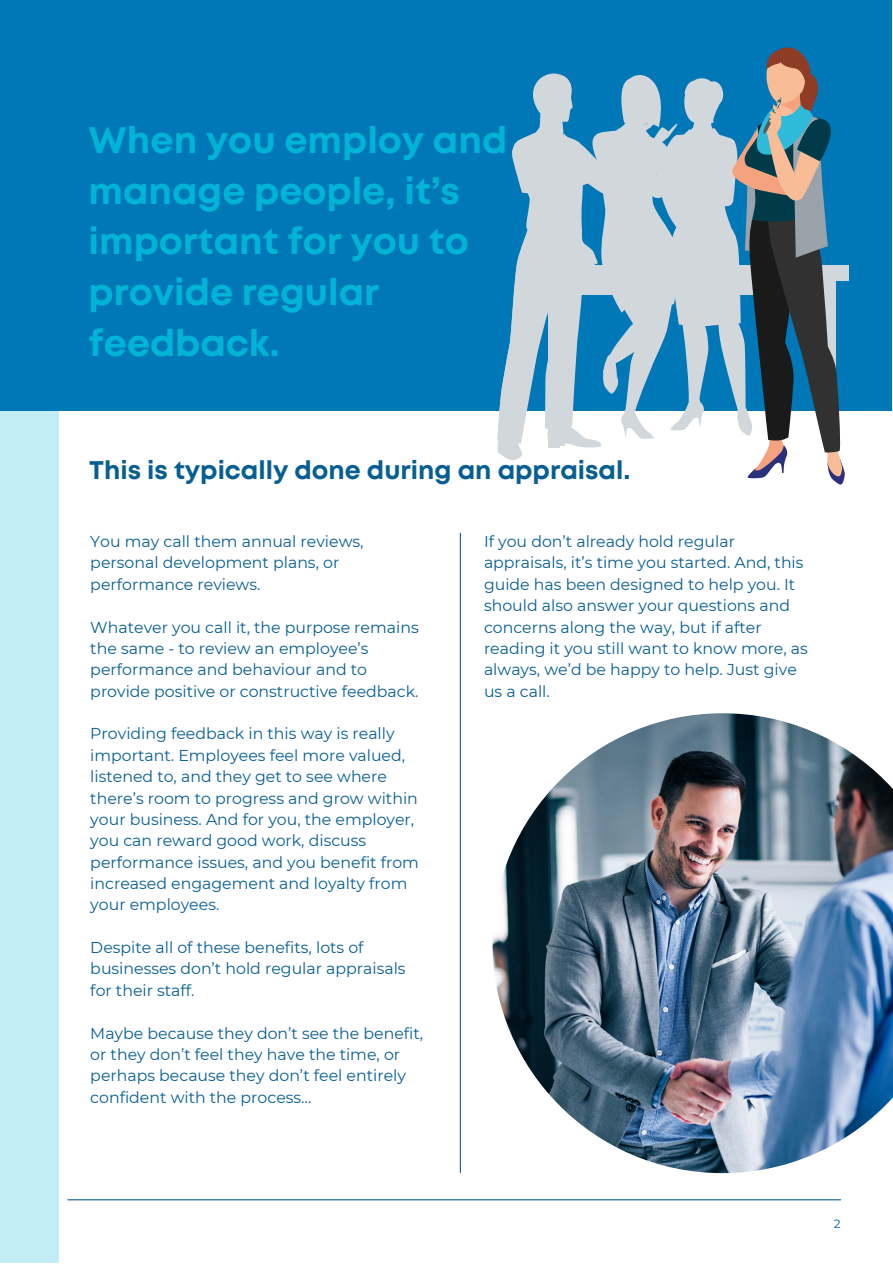
<style>
.page{position:relative;width:893px;height:1264px;background:#fff}
.page>*{position:absolute;margin:0;border:0;box-sizing:border-box;transform-origin:0 0}
.t1{font:700 36.9px/50.6px "Mont";color:#00b4d8}
.t2{font:700 25.5px "Mont";color:#075e92}
.t3{font:15.75px/21.3px "Montserrat";color:#075e92}
.t4{font:12px "Montserrat";color:#075e92}
</style>
<div class="page">
<hr style="left:68px;top:1199px;width:772px;height:1px;background:#075e92">
<div style="left:0;top:0;width:59px;height:1262px;background:#c3edf5"></div>
<div style="left:0;top:0;width:891px;height:410px;background:#0077b6"></div>
<img style="left:492px;top:713px;width:400px;height:460px">
<hr style="left:460px;top:533px;width:1px;height:639px;background:#075e92">
<svg style="left:496px;top:47px;width:348px;height:438px"></svg>
<h1 class="t1" style="left:89px;top:118px;width:420px">When you employ and manage people, it’s important for you to provide regular feedback.</h1>
<h2 class="t2" style="left:89px;top:460px;width:542px">This is typically done during an appraisal.</h2>
<p class="t3" style="left:90px;top:531px;width:275px">You may call them annual reviews, personal development plans, or performance reviews.</p>
<p class="t3" style="left:90px;top:616px;width:330px">Whatever you call it, the purpose remains the same - to review an employee’s performance and behaviour and to provide positive or constructive feedback.</p>
<p class="t3" style="left:90px;top:723px;width:330px">Providing feedback in this way is really important. Employees feel more valued, listened to, and they get to see where there’s room to progress and grow within your business. And for you, the employer, you can reward good work, discuss performance issues, and you benefit from increased engagement and loyalty from your employees.</p>
<p class="t3" style="left:90px;top:936px;width:317px">Despite all of these benefits, lots of businesses don’t hold regular appraisals for their staff.</p>
<p class="t3" style="left:90px;top:1022px;width:334px">Maybe because they don’t see the benefit, or they don’t feel they have the time, or perhaps because they don’t feel entirely confident with the process…</p>
<p class="t3" style="left:484px;top:531px;width:325px">If you don’t already hold regular appraisals, it’s time you started. And, this guide has been designed to help you. It should also answer your questions and concerns along the way, but if after reading it you still want to know more, as always, we’d be happy to help. Just give us a call.</p>
<p class="t4" style="left:833px;top:1215px;width:8px">2</p>
</div>
